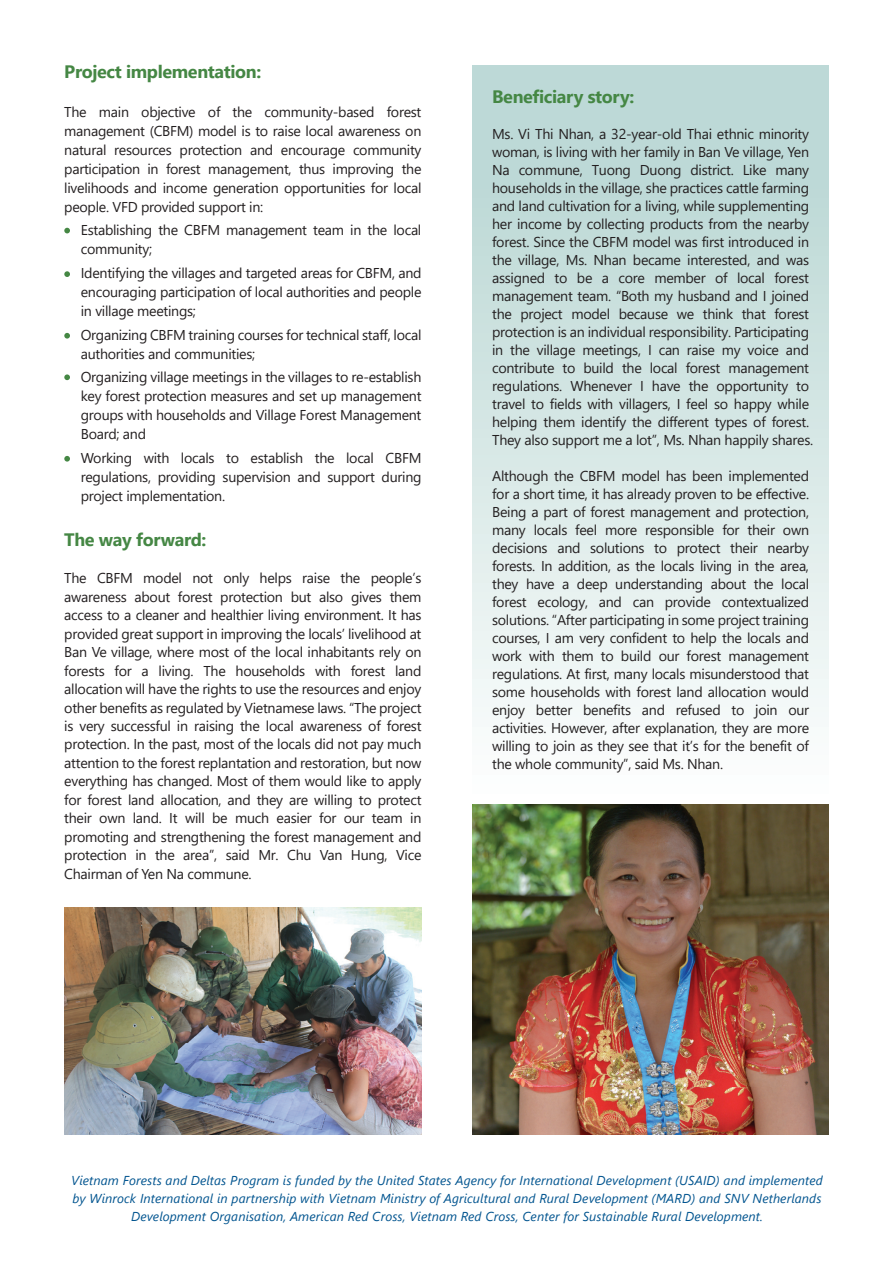
<style>
.page{position:relative;width:893px;height:1263px;background:#fff}
.page>*{position:absolute;margin:0;border:0;box-sizing:border-box;transform-origin:0 0}
.t1{font:700 18px "Segoe UI";letter-spacing:-.02em;color:#458744}
.t2{font:14.25px/18px "Segoe UI";letter-spacing:-.02em;color:#231f20;text-align:justify}
.t3{font:italic 12.9px/18px "Segoe UI";letter-spacing:.01em;color:#01548f;text-align:center}
</style>
<div class="page">
<div style="left:473px;top:65px;width:356px;height:739px;background:linear-gradient(to bottom,#b4d4d1,#fcfdfd)"></div>
<svg style="left:64px;top:228px;width:6px;height:5px"></svg>
<svg style="left:64px;top:271px;width:6px;height:6px"></svg>
<svg style="left:64px;top:333px;width:6px;height:6px"></svg>
<svg style="left:64px;top:374px;width:6px;height:6px"></svg>
<svg style="left:64px;top:456px;width:6px;height:6px"></svg>
<img style="left:64px;top:908px;width:357px;height:227px">
<img style="left:473px;top:804px;width:356px;height:331px">
<p class="t1" style="left:64px;top:58px;width:198px">Project implementation:</p>
<p class="t2" style="left:64px;top:102px;width:359px;line-height:19px">The main objective of the community-based forest management (CBFM) model is to raise local awareness on natural resources protection and encourage community participation in forest management, thus improving the livelihoods and income generation opportunities for local people. VFD provided support in:</p>
<p class="t2" style="left:81px;top:220px;width:342px;line-height:19px">Establishing the CBFM management team in the local community;</p>
<p class="t2" style="left:81px;top:263px;width:342px;line-height:19px">Identifying the villages and targeted areas for CBFM, and encouraging participation of local authorities and people in village meetings;</p>
<p class="t2" style="left:81px;top:325px;width:342px;line-height:19px">Organizing CBFM training courses for technical staff, local authorities and communities;</p>
<p class="t2" style="left:81px;top:367px;width:342px;line-height:19px">Organizing village meetings in the villages to re-establish key forest protection measures and set up management groups with households and Village Forest Management Board; and</p>
<p class="t2" style="left:81px;top:448px;width:342px;line-height:19px">Working with locals to establish the local CBFM regulations, providing supervision and support during project implementation.</p>
<p class="t1" style="left:64px;top:525px;width:144px">The way forward:</p>
<p class="t2" style="left:64px;top:569px;width:359px;line-height:18.5px">The CBFM model not only helps raise the people’s awareness about forest protection but also gives them access to a cleaner and healthier living environment. It has provided great support in improving the locals’ livelihood at Ban Ve village, where most of the local inhabitants rely on forests for a living. The households with forest land allocation will have the rights to use the resources and enjoy other benefits as regulated by Vietnamese laws. “The project is very successful in raising the local awareness of forest protection. In the past, most of the locals did not pay much attention to the forest replantation and restoration, but now everything has changed. Most of them would like to apply for forest land allocation, and they are willing to protect their own land. It will be much easier for our team in promoting and strengthening the forest management and protection in the area”, said Mr. Chu Van Hung, Vice Chairman of Yen Na commune.</p>
<p class="t1" style="left:492px;top:83px;width:144px">Beneficiary story:</p>
<p class="t2" style="left:492px;top:125px;width:323px;text-align:left">Ms. Vi Thi Nhan, a 32-year-old Thai ethnic minority woman, is living with her family in Ban Ve village, Yen Na commune, Tuong Duong district. Like many households in the village, she practices cattle farming and land cultivation for a living, while supplementing her income by collecting products from the nearby forest. Since the CBFM model was first introduced in the village, Ms. Nhan became interested, and was assigned to be a core member of local forest management team. “Both my husband and I joined the project model because we think that forest protection is an individual responsibility. Participating in the village meetings, I can raise my voice and contribute to build the local forest management regulations. Whenever I have the opportunity to travel to fields with villagers, I feel so happy while helping them identify the different types of forest.<br>They also support me a lot”, Ms. Nhan happily shares.</p>
<p class="t2" style="left:492px;top:467px;width:318px">Although the CBFM model has been implemented for a short time, it has already proven to be effective.<br>Being a part of forest management and protection, many locals feel more responsible for their own decisions and solutions to protect their nearby forests. In addition, as the locals living in the area, they have a deep understanding about the local forest ecology, and can provide contextualized solutions. “After participating in some project training courses, I am very confident to help the locals and work with them to build our forest management regulations. At first, many locals misunderstood that some households with forest land allocation would enjoy better benefits and refused to join our activities. However, after explanation, they are more willing to join as they see that it’s for the benefit of the whole community”, said Ms. Nhan.</p>
<p class="t3" style="left:71px;top:1170px;width:753px">Vietnam Forests and Deltas Program is funded by the United States Agency for International Development (USAID) and implemented by Winrock International in partnership with Vietnam Ministry of Agricultural and Rural Development (MARD) and SNV Netherlands<br>Development Organisation, American Red Cross, Vietnam Red Cross, Center for Sustainable Rural Development.</p>
</div>
